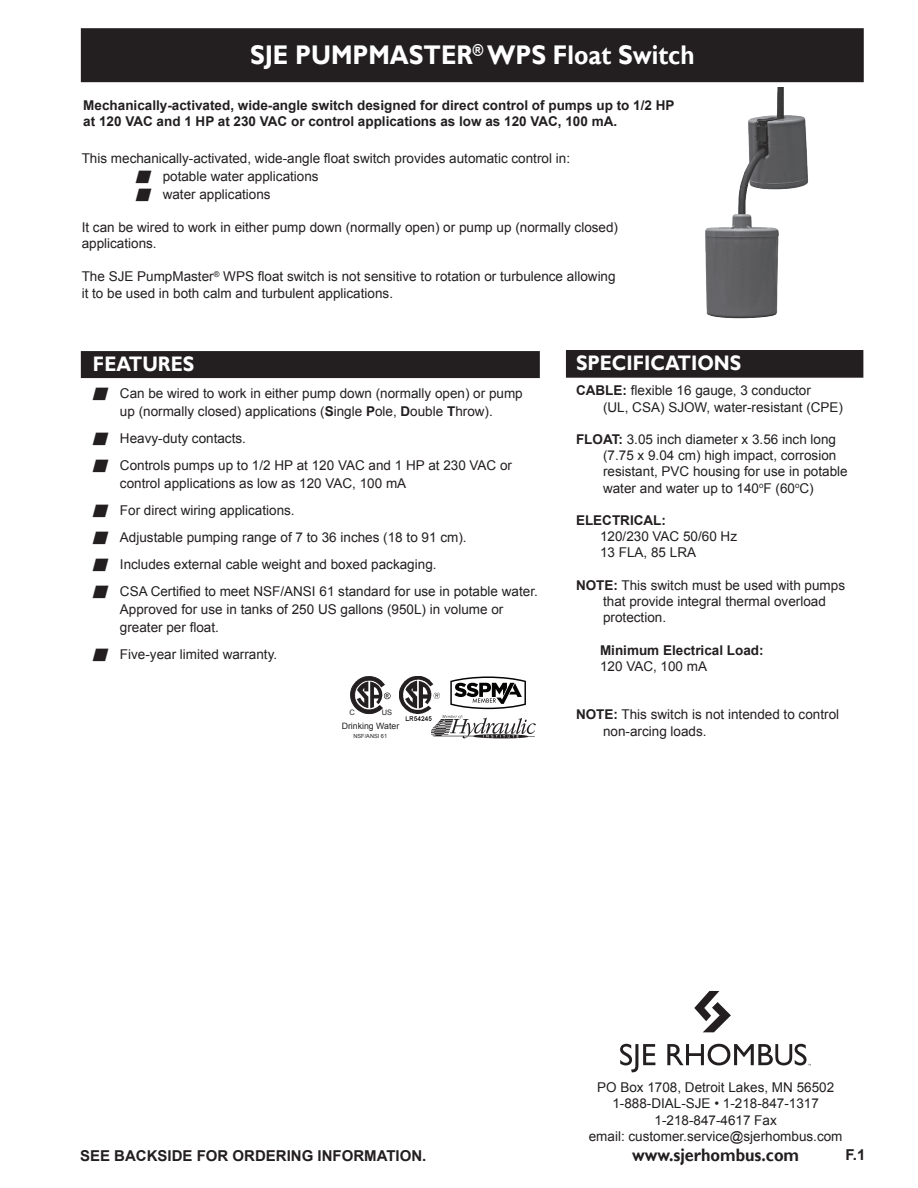
<style>
.page{position:relative;width:918px;height:1188px;background:#fff}
.page>*{position:absolute;margin:0;border:0;box-sizing:border-box;transform-origin:0 0}
.t1{font:700 27px "Gill Sans";color:#fff;scale:.9 1}
.Subhead_2{font:700 21px "Gill Sans";color:#fff;scale:.9 1}
.t2{font:700 18px "Gill Sans";color:#231f20;scale:.9 1}
.t3{font:700 15px "Arial";color:#231f20}
.Body_indent{font:13.5px/16.2px "Arial";color:#231f20}
.Body_text{font:13.5px/16.5px "Arial";color:#231f20}
.Body_text-2{font:700 13.5px/16.2px "Arial";color:#231f20}
.Body_indent-2{font:700 13.5px "Arial";color:#231f20}
.t4{font:8.7px "Arial";color:#231f20}
.t5{font:7.5px "Arial";color:#231f20}
.t6{font:5.55px "Arial";color:#231f20}
.s1{font-weight:700}
</style>
<div class="page">
<div style="left:82px;top:29px;width:781px;height:52px;background:#231f20"></div>
<div style="left:81px;top:28px;width:783px;height:54px;border:2px solid #231f20"></div>
<div style="left:82px;top:352px;width:457px;height:25px;background:#231f20"></div>
<div style="left:81px;top:351px;width:459px;height:27px;border:2px solid #231f20"></div>
<div style="left:567px;top:351px;width:296px;height:26px;background:#231f20"></div>
<div style="left:566px;top:350px;width:297px;height:28px;border:2px solid #231f20"></div>
<svg style="left:620px;top:1044px;width:35px;height:28px"></svg>
<svg style="left:694px;top:991px;width:37px;height:41px"></svg>
<svg style="left:667px;top:1044px;width:144px;height:21px"></svg>
<img style="left:431px;top:715px;width:104px;height:23px">
<img style="left:400px;top:677px;width:40px;height:43px">
<svg style="left:350px;top:676px;width:41px;height:38px"></svg>
<svg style="left:450px;top:676px;width:76px;height:33px"></svg>
<img style="left:705px;top:88px;width:103px;height:231px">
<p class="t1" style="left:250px;top:39px;width:495px">SJE PUMPMASTER<sup>®</sup> WPS Float Switch</p>
<p class="Body_text-2" style="left:83px;top:97px;width:593px">Mechanically-activated, wide-angle switch designed for direct control of pumps up to 1/2 HP at 120 VAC and 1 HP at 230 VAC or control applications as low as 120 VAC, 100 mA.</p>
<p class="Body_text" style="left:82px;top:150px;width:490px">This mechanically-activated, wide-angle float switch provides automatic control in:</p>
<p class="Body_text" style="left:136px;top:168px;width:185px">■ potable water applications</p>
<p class="Body_text" style="left:136px;top:186px;width:137px">■ water applications</p>
<p class="Body_text" style="left:82px;top:219px;width:538px">It can be wired to work in either pump down (normally open) or pump up (normally closed) applications.</p>
<p class="Body_text" style="left:82px;top:268px;width:536px">The SJE PumpMaster<sup>®</sup> WPS float switch is not sensitive to rotation or turbulence allowing it to be used in both calm and turbulent applications.</p>
<p class="Subhead_2" style="left:93px;top:352px;width:114px">FEATURES</p>
<p class="Body_indent" style="left:93px;top:385px;width:431px;line-height:18px;text-align:center">■ Can be wired to work in either pump down (normally open) or pump up (normally closed) applications (<span class="s1">S</span>ingle <span class="s1">P</span>ole, <span class="s1">D</span>ouble <span class="s1">T</span>hrow).</p>
<p class="Body_indent" style="left:93px;top:431px;width:155px">■ Heavy-duty contacts.</p>
<p class="Body_indent" style="left:120px;top:457px;width:394px;line-height:18px;text-indent:-27px">■ Controls pumps up to 1/2 HP at 120 VAC and 1 HP at 230 VAC or control applications as low as 120 VAC, 100 mA</p>
<p class="Body_indent" style="left:93px;top:503px;width:203px">■ For direct wiring applications.</p>
<p class="Body_indent" style="left:93px;top:530px;width:375px">■ Adjustable pumping range of 7 to 36 inches (18 to 91 cm).</p>
<p class="Body_indent" style="left:93px;top:557px;width:345px">■ Includes external cable weight and boxed packaging.</p>
<p class="Body_indent" style="left:120px;top:583px;width:419px;line-height:18px;text-indent:-27px">■ CSA Certified to meet NSF/ANSI 61 standard for use in potable water.<br>Approved for use in tanks of 250 US gallons (950L) in volume or greater per float.</p>
<p class="Body_indent" style="left:93px;top:647px;width:186px">■ Five-year limited warranty.</p>
<p class="t5" style="left:350px;top:708px;width:7px">C</p>
<p class="t5" style="left:382px;top:708px;width:12px">US</p>
<p class="t4" style="left:342px;top:721px;width:59px">Drinking Water</p>
<p class="t6" style="left:353px;top:732px;width:35px">NSF/ANSI 61</p>
<p class="Subhead_2" style="left:576px;top:351px;width:185px">SPECIFICATIONS</p>
<p class="Body_indent" style="left:603px;top:383px;width:242px;text-indent:-27px"><span class="s1">CABLE:</span> flexible 16 gauge, 3 conductor<br>(UL, CSA) SJOW, water-resistant (CPE)</p>
<p class="Body_indent" style="left:603px;top:431px;width:246px;text-indent:-27px"><span class="s1">FLOAT:</span> 3.05 inch diameter x 3.56 inch long (7.75 x 9.04 cm) high impact, corrosion resistant, PVC housing for use in potable water and water up to 140<sup>o</sup>F (60<sup>o</sup>C)</p>
<p class="Body_indent-2" style="left:576px;top:511px;width:91px">ELECTRICAL:</p>
<p class="Body_indent" style="left:600px;top:529px;width:139px">120/230 VAC 50/60 Hz</p>
<p class="Body_indent" style="left:600px;top:545px;width:98px">13 FLA, 85 LRA</p>
<p class="Body_indent" style="left:603px;top:577px;width:244px;text-indent:-27px"><span class="s1">NOTE:</span> This switch must be used with pumps that provide integral thermal overload protection.</p>
<p class="Body_indent-2" style="left:600px;top:641px;width:165px">Minimum Electrical Load:</p>
<p class="Body_indent" style="left:600px;top:658px;width:109px">120 VAC, 100 mA</p>
<p class="Body_indent" style="left:603px;top:707px;width:238px;text-indent:-27px"><span class="s1">NOTE:</span> This switch is not intended to control non-arcing loads.</p>
<p class="Body_indent" style="left:597px;top:1079px;width:239px">PO Box 1708, Detroit Lakes, MN 56502</p>
<p class="Body_indent" style="left:612px;top:1095px;width:208px">1-888-DIAL-SJE • 1-218-847-1317</p>
<p class="Body_indent" style="left:655px;top:1112px;width:124px">1-218-847-4617 Fax</p>
<p class="Body_indent" style="left:589px;top:1128px;width:255px">email: customer.service@sjerhombus.com</p>
<p class="t3" style="left:80px;top:1146px;width:348px">SEE BACKSIDE FOR ORDERING INFORMATION.</p>
<p class="t2" style="left:632px;top:1144px;width:187px">www.sjerhombus.com</p>
<p class="t3" style="left:845px;top:1144px;width:22px">F.1</p>
</div>
